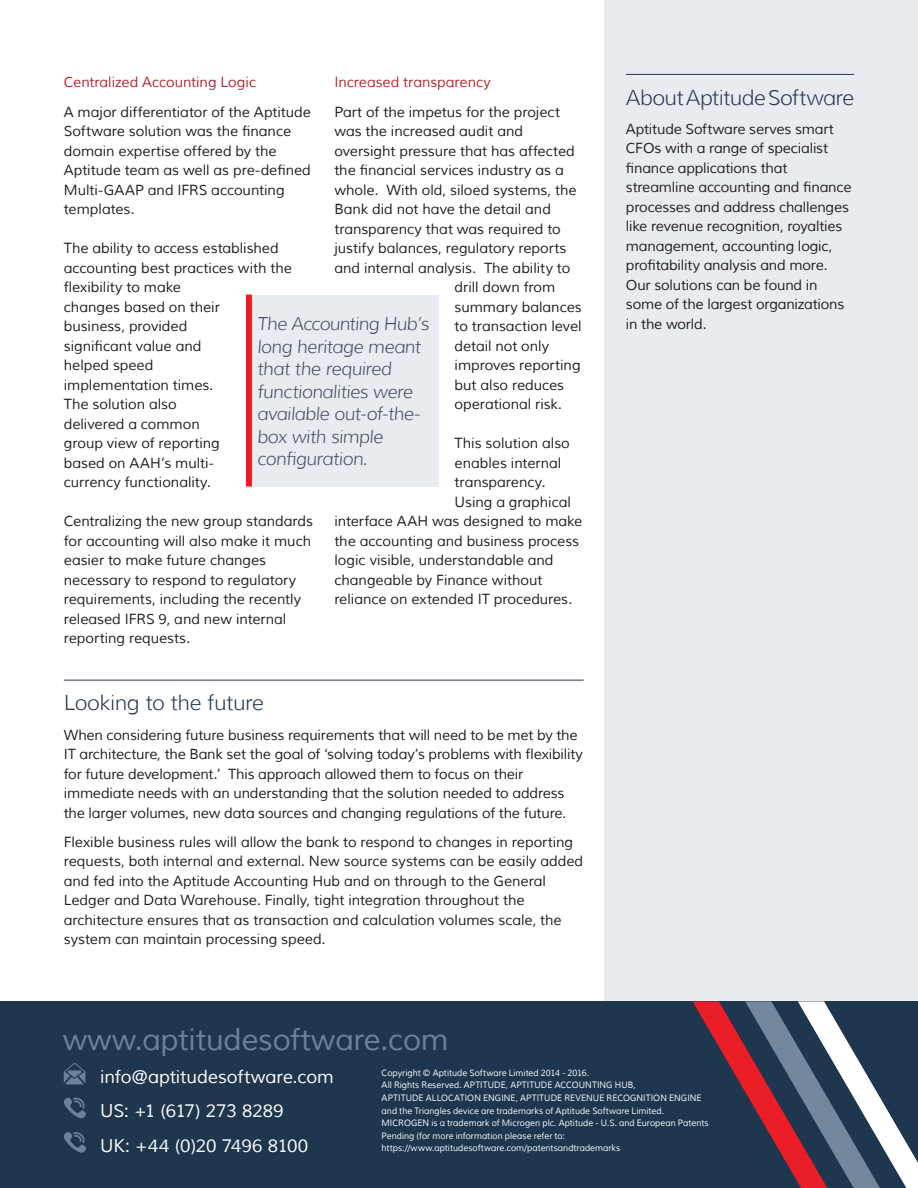
<style>
.page{position:relative;width:918px;height:1188px;background:#fff}
.page>*{position:absolute;margin:0;border:0;box-sizing:border-box;transform-origin:0 0}
.t1{font:30px "Muli";letter-spacing:-.01em;color:#6b829c}
.t2{font:300 21px "Muli";letter-spacing:-.025em;color:#24374e}
.t3{font:italic 300 18px/22.5px "Muli";letter-spacing:-.035em;color:#3e4e63}
.t4{font:18px/34.5px "Muli";letter-spacing:-.01em;color:#fff}
.t5{font:14.25px/19.5px "Muli";letter-spacing:-.005em;color:#221f1f}
.t6{font:14.25px "Muli";letter-spacing:-.005em;color:#af2a30}
.t7{font:9px/12.6px "Muli";letter-spacing:.005em;color:#fff;scale:.95 1}
</style>
<div class="page">
<div style="left:605px;top:0;width:313px;height:1001px;background:#e8ecf1"></div>
<hr style="left:64px;top:680px;width:520px;height:1px;background:#24374e">
<hr style="left:626px;top:74px;width:228px;height:1px;background:#24374e">
<div style="left:249px;top:295px;width:190px;height:192px;background:#e8ecf1"></div>
<div style="left:246px;top:295px;width:6px;height:192px;background:#ed1c24"></div>
<div style="left:0;top:1001px;width:918px;height:187px;background:#1e364e"></div>
<svg style="left:693px;top:1001px;width:225px;height:187px"></svg>
<svg style="left:64px;top:1063px;width:22px;height:21px"></svg>
<svg style="left:64px;top:1097px;width:22px;height:22px"></svg>
<svg style="left:64px;top:1132px;width:22px;height:21px"></svg>
<p class="t6" style="left:64px;top:77px;width:194px">Centralized Accounting Logic</p>
<p class="t5" style="left:64px;top:103px;width:249px">A major differentiator of the Aptitude<br>Software solution was the finance domain expertise offered by the<br>Aptitude team as well as pre-defined<br>Multi-GAAP and IFRS accounting templates.</p>
<p class="t5" style="left:64px;top:240px;width:230px">The ability to access established accounting best practices with the flexibility to make<br>changes based on their<br>business, provided<br>significant value and<br>helped speed<br>implementation times.<br>The solution also<br>delivered a common<br>group view of reporting<br>based on AAH’s multi-<br>currency functionality.</p>
<p class="t5" style="left:64px;top:513px;width:251px">Centralizing the new group standards for accounting will also make it much easier to make future changes necessary to respond to regulatory requirements, including the recently released IFRS 9, and new internal reporting requests.</p>
<p class="t6" style="left:334px;top:77px;width:158px">Increased transparency</p>
<p class="t5" style="left:334px;top:103px;width:227px">Part of the impetus for the project</p>
<p class="t5" style="left:334px;top:123px;width:190px">was the increased audit and</p>
<p class="t5" style="left:334px;top:142px;width:242px">oversight pressure that has affected</p>
<p class="t5" style="left:334px;top:161px;width:231px">the financial services industry as a</p>
<p class="t5" style="left:334px;top:181px;width:244px">whole. With old, siloed systems, the</p>
<p class="t5" style="left:334px;top:201px;width:218px">Bank did not have the detail and</p>
<p class="t5" style="left:334px;top:220px;width:228px">transparency that was required to</p>
<p class="t5" style="left:334px;top:240px;width:234px">justify balances, regulatory reports</p>
<p class="t5" style="left:334px;top:259px;width:238px">and internal analysis. The ability to</p>
<p class="t5" style="left:455px;top:279px;width:102px">drill down from</p>
<p class="t5" style="left:455px;top:298px;width:129px">summary balances</p>
<p class="t5" style="left:455px;top:318px;width:129px">to transaction level</p>
<p class="t5" style="left:455px;top:337px;width:96px">detail not only</p>
<p class="t5" style="left:455px;top:357px;width:128px">improves reporting</p>
<p class="t5" style="left:455px;top:376px;width:111px">but also reduces</p>
<p class="t5" style="left:455px;top:396px;width:109px">operational risk.</p>
<p class="t5" style="left:455px;top:435px;width:117px">This solution also</p>
<p class="t5" style="left:455px;top:454px;width:108px">enables internal</p>
<p class="t5" style="left:455px;top:474px;width:92px">transparency.</p>
<p class="t5" style="left:455px;top:493px;width:118px">Using a graphical</p>
<p class="t5" style="left:334px;top:513px;width:250px">interface AAH was designed to make</p>
<p class="t5" style="left:334px;top:532px;width:246px">the accounting and business process</p>
<p class="t5" style="left:334px;top:552px;width:221px">logic visible, understandable and</p>
<p class="t5" style="left:334px;top:571px;width:210px">changeable by Finance without</p>
<p class="t5" style="left:334px;top:591px;width:239px">reliance on extended IT procedures.</p>
<h2 class="t2" style="left:626px;top:89px;width:230px">About Aptitude Software</h2>
<p class="t5" style="left:626px;top:120px;width:227px">Aptitude Software serves smart<br>CFOs with a range of specialist finance applications that streamline accounting and finance processes and address challenges like revenue recognition, royalties management, accounting logic, profitability analysis and more.<br>Our solutions can be found in some of the largest organizations</p>
<p class="t3" style="left:257px;top:314px;width:174px">The Accounting Hub’s</p>
<p class="t5" style="left:626px;top:315px;width:82px">in the world.</p>
<p class="t3" style="left:257px;top:337px;width:165px">long heritage meant that the required functionalities were available out-of-the&shy;box with simple configuration.</p>
<h2 class="t2" style="left:64px;top:695px;width:202px">Looking to the future</h2>
<p class="t5" style="left:64px;top:726px;width:521px">When considering future business requirements that will need to be met by the IT architecture, the Bank set the goal of ‘solving today’s problems with flexibility for future development.’ This approach allowed them to focus on their immediate needs with an understanding that the solution needed to address the larger volumes, new data sources and changing regulations of the future.</p>
<p class="t5" style="left:64px;top:833px;width:521px">Flexible business rules will allow the bank to respond to changes in reporting requests, both internal and external. New source systems can be easily added and fed into the Aptitude Accounting Hub and on through to the General Ledger and Data Warehouse. Finally, tight integration throughout the architecture ensures that as transaction and calculation volumes scale, the system can maintain processing speed.</p>
<h1 class="t1" style="left:63px;top:1028px;width:388px">www.aptitudesoftware.com</h1>
<p class="t7" style="left:382px;top:1067px;width:346px">Copyright © Aptitude Software Limited 2014 - 2016.<br>All Rights Reserved. APTITUDE, APTITUDE ACCOUNTING HUB,<br>APTITUDE ALLOCATION ENGINE, APTITUDE REVENUE RECOGNITION ENGINE and the Triangles device are trademarks of Aptitude Software Limited.<br>MICROGEN is a trademark of Microgen plc. Aptitude - U.S. and European Patents Pending (for more information please refer to: https://www.aptitudesoftware.com/patentsandtrademarks</p>
<p class="t4" style="left:100px;top:1061px;width:235px">info@aptitudesoftware.com<br>US: +1 (617) 273 8289<br>UK: +44 (0)20 7496 8100</p>
</div>
